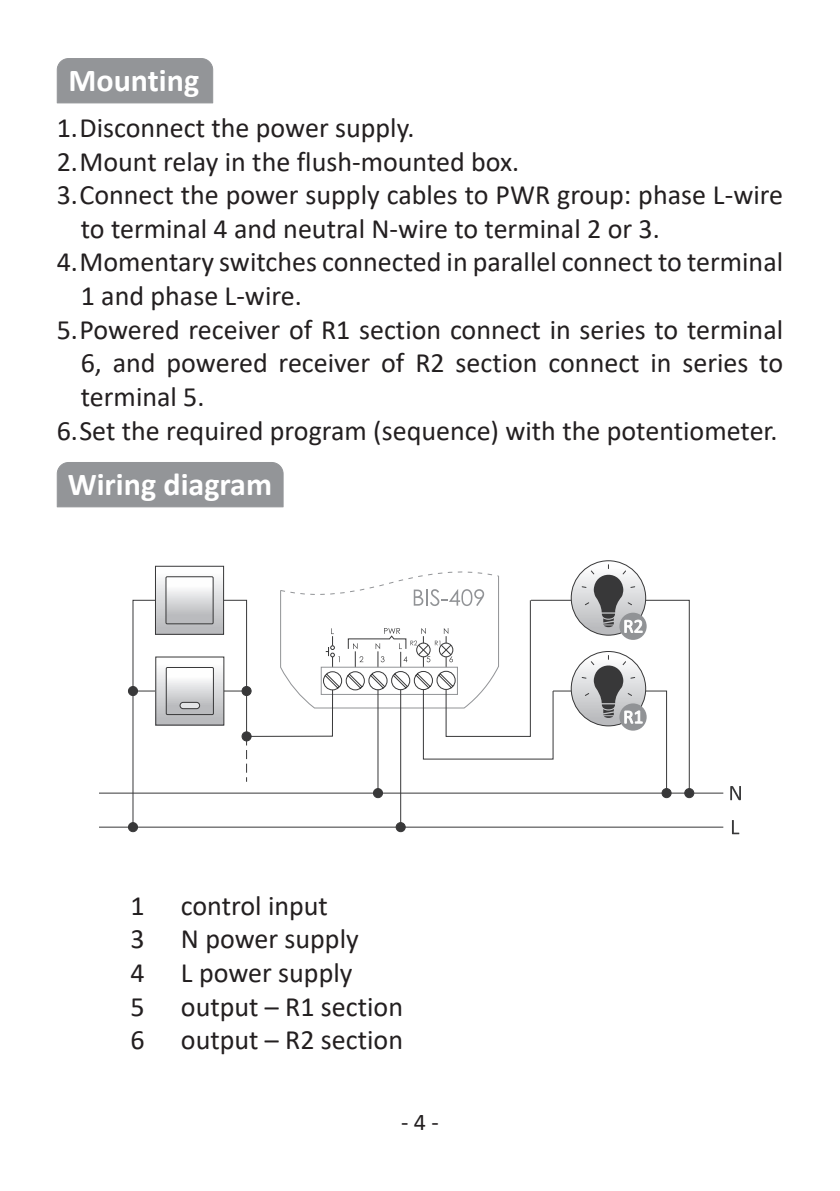
<style>
.page{position:relative;width:840px;height:1191px;background:#fff}
.page>*{position:absolute;margin:0;border:0;box-sizing:border-box;transform-origin:0 0}
.t1{font:700 32px "Calibri";color:#fff}
.t2{font:28px/33.6px "Calibri";color:#231f20}
.t3{font:24px "Calibri";color:#231f20}
</style>
<div class="page">
<hr style="left:99px;top:826px;width:624px;height:2px;background:#383839">
<hr style="left:99px;top:792px;width:624px;height:2px;background:#383839">
<svg style="left:132px;top:599px;width:201px;height:229px"></svg>
<div style="left:661px;top:788px;width:9px;height:9px;background:#383839;border-radius:50%"></div>
<div style="left:661px;top:788px;width:10px;height:10px;border:1px solid #383839;border-radius:50%"></div>
<div style="left:684px;top:788px;width:9px;height:9px;background:#383839;border-radius:50%"></div>
<div style="left:684px;top:788px;width:9px;height:10px;border:1px solid #383839;border-radius:50%"></div>
<div style="left:128px;top:822px;width:9px;height:9px;background:#383839;border-radius:50%"></div>
<div style="left:128px;top:822px;width:10px;height:10px;border:1px solid #383839;border-radius:50%"></div>
<div style="left:373px;top:788px;width:9px;height:9px;background:#383839;border-radius:50%"></div>
<div style="left:373px;top:788px;width:9px;height:10px;border:1px solid #383839;border-radius:50%"></div>
<div style="left:396px;top:822px;width:9px;height:9px;background:#383839;border-radius:50%"></div>
<div style="left:396px;top:822px;width:9px;height:10px;border:1px solid #383839;border-radius:50%"></div>
<svg style="left:732px;top:820px;width:6px;height:14px"></svg>
<svg style="left:730px;top:786px;width:10px;height:14px"></svg>
<hr style="left:400px;top:689px;width:1px;height:138px;background:#383839">
<div style="left:156px;top:657px;width:68px;height:68px;background:linear-gradient(to bottom,#fff,#b3b5b8)"></div>
<div style="left:155px;top:656px;width:69px;height:69px;border:1px solid #383839"></div>
<svg style="left:168px;top:669px;width:43px;height:44px"></svg>
<div style="left:166px;top:667px;width:47px;height:48px;border:1px solid #383839"></div>
<div style="left:180px;top:702px;width:19px;height:6px;background:#e4e5e7;border-radius:3px"></div>
<div style="left:180px;top:702px;width:20px;height:7px;border:1px solid #383839;border-radius:3px"></div>
<svg style="left:157px;top:576px;width:65px;height:57px"></svg>
<div style="left:155px;top:566px;width:69px;height:69px;border:1px solid #383839"></div>
<svg style="left:168px;top:578px;width:43px;height:44px"></svg>
<div style="left:166px;top:576px;width:47px;height:48px;border:1px solid #383839"></div>
<div style="left:128px;top:686px;width:9px;height:9px;background:#383839;border-radius:50%"></div>
<div style="left:128px;top:686px;width:10px;height:9px;border:1px solid #383839;border-radius:50%"></div>
<div style="left:242px;top:686px;width:9px;height:9px;background:#383839;border-radius:50%"></div>
<div style="left:242px;top:686px;width:9px;height:9px;border:1px solid #383839;border-radius:50%"></div>
<svg style="left:246px;top:741px;width:1px;height:40px"></svg>
<div style="left:242px;top:732px;width:9px;height:9px;background:#383839;border-radius:50%"></div>
<div style="left:242px;top:731px;width:9px;height:10px;border:1px solid #383839;border-radius:50%"></div>
<svg style="left:279px;top:565px;width:410px;height:229px"></svg>
<div style="left:57px;top:58px;width:156px;height:45px;background:#939598"></div>
<div style="left:57px;top:462px;width:226px;height:45px;background:#939598"></div>
<p class="t1" style="left:68px;top:58px;width:132px">Mounting</p>
<p class="t2" style="left:57px;top:110px;width:359px">1. Disconnect the power supply.</p>
<p class="t2" style="left:57px;top:144px;width:464px">2. Mount relay in the flush-mounted box.</p>
<p class="t2" style="left:81px;top:177px;width:703px;text-indent:-24px">3. Connect the power supply cables to PWR group: phase L-wire to terminal 4 and neutral N-wire to terminal 2 or 3.</p>
<p class="t2" style="left:81px;top:245px;width:703px;text-indent:-24px">4. Momentary switches connected in parallel connect to terminal<br>1 and phase L-wire.</p>
<p class="t2" style="left:81px;top:312px;width:703px;text-align:justify;text-indent:-24px">5. Powered receiver of R1 section connect in series to terminal 6, and powered receiver of R2 section connect in series to terminal 5.</p>
<p class="t2" style="left:57px;top:413px;width:722px">6. Set the required program (sequence) with the potentiometer.</p>
<p class="t1" style="left:68px;top:461px;width:206px">Wiring diagram</p>
<p class="t2" style="left:131px;top:888px;width:16px">1</p>
<p class="t2" style="left:181px;top:888px;width:148px">control input</p>
<p class="t2" style="left:131px;top:921px;width:16px">3</p>
<p class="t2" style="left:181px;top:921px;width:179px">N power supply</p>
<p class="t2" style="left:131px;top:955px;width:16px">4</p>
<p class="t2" style="left:181px;top:955px;width:173px">L power supply</p>
<p class="t2" style="left:131px;top:988px;width:16px">5</p>
<p class="t2" style="left:181px;top:988px;width:223px">output – R1 section</p>
<p class="t2" style="left:131px;top:1022px;width:16px">6</p>
<p class="t2" style="left:181px;top:1022px;width:223px">output – R2 section</p>
<p class="t3" style="left:401px;top:1105px;width:39px">- 4 -</p>
</div>
